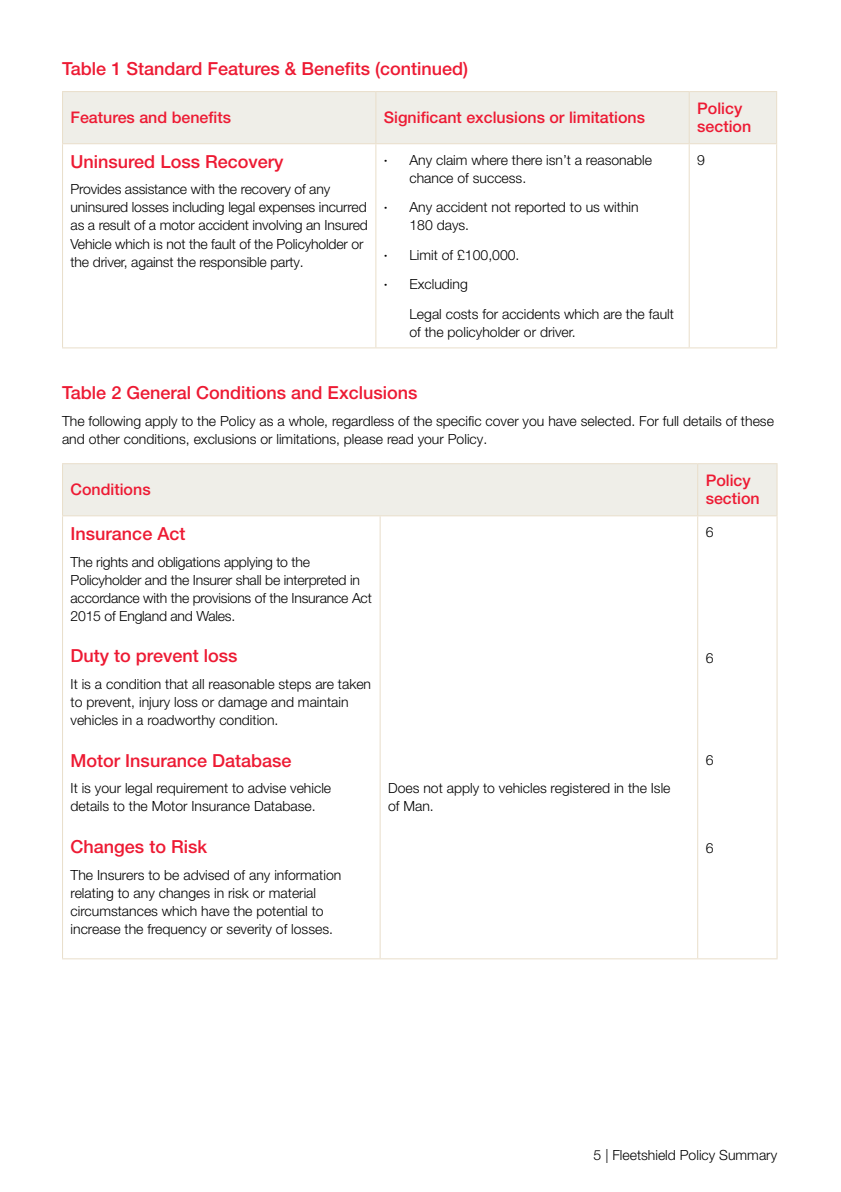
<style>
.page{position:relative;width:841px;height:1192px;background:#fff}
.page>*{position:absolute;margin:0;border:0;box-sizing:border-box;transform-origin:0 0}
.PARA_HEADER{font:500 18px "Helvetica Neue LT Pro";color:#ed1a33}
.BODY{font:500 16px/18px "Helvetica Neue LT Pro";color:#ed1a33}
.BODY-2{font:300 14px/18px "Helvetica Neue LT Pro";color:#000001}
.s1{font-weight:500}
</style>
<div class="page">
<div style="left:63px;top:92px;width:712px;height:51px;background:#efeee8"></div>
<hr style="left:62px;top:91px;width:313px;height:1px;background:#e9deca">
<hr style="left:62px;top:92px;width:1px;height:51px;background:#e9deca">
<hr style="left:375px;top:91px;width:313px;height:1px;background:#e9deca">
<hr style="left:375px;top:92px;width:1px;height:51px;background:#e9deca">
<hr style="left:688px;top:91px;width:88px;height:1px;background:#e9deca">
<hr style="left:688px;top:92px;width:1px;height:51px;background:#e9deca">
<hr style="left:775px;top:92px;width:1px;height:51px;background:#e9deca">
<hr style="left:62px;top:143px;width:313px;height:1px;background:#e9deca">
<hr style="left:375px;top:143px;width:313px;height:1px;background:#e9deca">
<hr style="left:688px;top:143px;width:88px;height:1px;background:#e9deca">
<hr style="left:62px;top:144px;width:1px;height:203px;background:#e9deca">
<hr style="left:375px;top:144px;width:1px;height:203px;background:#e9deca">
<hr style="left:688px;top:144px;width:1px;height:203px;background:#e9deca">
<hr style="left:775px;top:144px;width:1px;height:203px;background:#e9deca">
<hr style="left:62px;top:347px;width:313px;height:1px;background:#e9deca">
<hr style="left:375px;top:347px;width:313px;height:1px;background:#e9deca">
<hr style="left:688px;top:347px;width:88px;height:1px;background:#e9deca">
<div style="left:63px;top:464px;width:713px;height:51px;background:#efeee8"></div>
<hr style="left:62px;top:463px;width:318px;height:1px;background:#e9deca">
<hr style="left:62px;top:464px;width:1px;height:51px;background:#e9deca">
<hr style="left:380px;top:463px;width:317px;height:1px;background:#e9deca">
<hr style="left:697px;top:463px;width:80px;height:1px;background:#e9deca">
<hr style="left:696px;top:464px;width:1px;height:51px;background:#e9deca">
<hr style="left:776px;top:464px;width:1px;height:51px;background:#e9deca">
<hr style="left:62px;top:515px;width:318px;height:1px;background:#e9deca">
<hr style="left:62px;top:516px;width:1px;height:442px;background:#e9deca">
<hr style="left:380px;top:515px;width:317px;height:1px;background:#e9deca">
<hr style="left:379px;top:516px;width:1px;height:442px;background:#e9deca">
<hr style="left:697px;top:515px;width:80px;height:1px;background:#e9deca">
<hr style="left:696px;top:516px;width:1px;height:442px;background:#e9deca">
<hr style="left:776px;top:516px;width:1px;height:442px;background:#e9deca">
<hr style="left:62px;top:958px;width:318px;height:1px;background:#e9deca">
<hr style="left:380px;top:958px;width:317px;height:1px;background:#e9deca">
<hr style="left:697px;top:958px;width:80px;height:1px;background:#e9deca">
<p class="PARA_HEADER" style="left:62px;top:58px;width:407px">Table 1 Standard Features &amp; Benefits (continued)</p>
<p class="BODY" style="left:70px;top:108px;width:162px">Features and benefits</p>
<p class="BODY" style="left:383px;top:108px;width:262px">Significant exclusions or limitations</p>
<p class="BODY" style="left:696px;top:99px;width:55px">Policy section</p>
<p class="PARA_HEADER" style="left:70px;top:151px;width:214px">Uninsured Loss Recovery</p>
<p class="BODY-2" style="left:70px;top:180px;width:298px">Provides assistance with the recovery of any uninsured losses including legal expenses incurred as a result of a motor accident involving an Insured Vehicle which is not the fault of the Policyholder or the driver, against the responsible party.</p>
<p class="BODY-2" style="left:409px;top:151px;width:244px;text-indent:-26px"><span class="s1">·</span> Any claim where there isn’t a reasonable chance of success.</p>
<p class="BODY-2" style="left:409px;top:198px;width:230px;text-indent:-26px"><span class="s1">·</span> Any accident not reported to us within<br>180 days.</p>
<p class="BODY-2" style="left:383px;top:245px;width:137px"><span class="s1">·</span> Limit of £100,000.</p>
<p class="BODY-2" style="left:383px;top:275px;width:85px"><span class="s1">·</span> Excluding</p>
<p class="BODY-2" style="left:409px;top:304px;width:266px">Legal costs for accidents which are the fault of the policyholder or driver.</p>
<p class="BODY-2" style="left:696px;top:151px;width:9px">9</p>
<p class="PARA_HEADER" style="left:62px;top:382px;width:357px">Table 2 General Conditions and Exclusions</p>
<p class="BODY-2" style="left:62px;top:411px;width:713px">The following apply to the Policy as a whole, regardless of the specific cover you have selected. For full details of these and other conditions, exclusions or limitations, please read your Policy.</p>
<p class="BODY" style="left:70px;top:480px;width:82px">Conditions</p>
<p class="BODY" style="left:705px;top:471px;width:55px">Policy section</p>
<p class="PARA_HEADER" style="left:70px;top:523px;width:116px">Insurance Act</p>
<p class="BODY-2" style="left:70px;top:552px;width:302px">The rights and obligations applying to the Policyholder and the Insurer shall be interpreted in accordance with the provisions of the Insurance Act 2015 of England and Wales.</p>
<p class="PARA_HEADER" style="left:70px;top:645px;width:168px">Duty to prevent loss</p>
<p class="BODY-2" style="left:70px;top:674px;width:302px">It is a condition that all reasonable steps are taken to prevent, injury loss or damage and maintain vehicles in a roadworthy condition.</p>
<p class="PARA_HEADER" style="left:70px;top:749px;width:222px">Motor Insurance Database</p>
<p class="BODY-2" style="left:70px;top:779px;width:262px">It is your legal requirement to advise vehicle details to the Motor Insurance Database.</p>
<p class="PARA_HEADER" style="left:70px;top:836px;width:138px">Changes to Risk</p>
<p class="BODY-2" style="left:70px;top:865px;width:272px">The Insurers to be advised of any information relating to any changes in risk or material circumstances which have the potential to increase the frequency or severity of losses.</p>
<p class="BODY-2" style="left:705px;top:523px;width:9px">6</p>
<p class="BODY-2" style="left:705px;top:648px;width:9px">6</p>
<p class="BODY-2" style="left:705px;top:751px;width:9px">6</p>
<p class="BODY-2" style="left:388px;top:778px;width:284px">Does not apply to vehicles registered in the Isle of Man.</p>
<p class="BODY-2" style="left:705px;top:839px;width:9px">6</p>
<p class="BODY-2" style="left:593px;top:1145px;width:185px">5 | Fleetshield Policy Summary</p>
</div>
